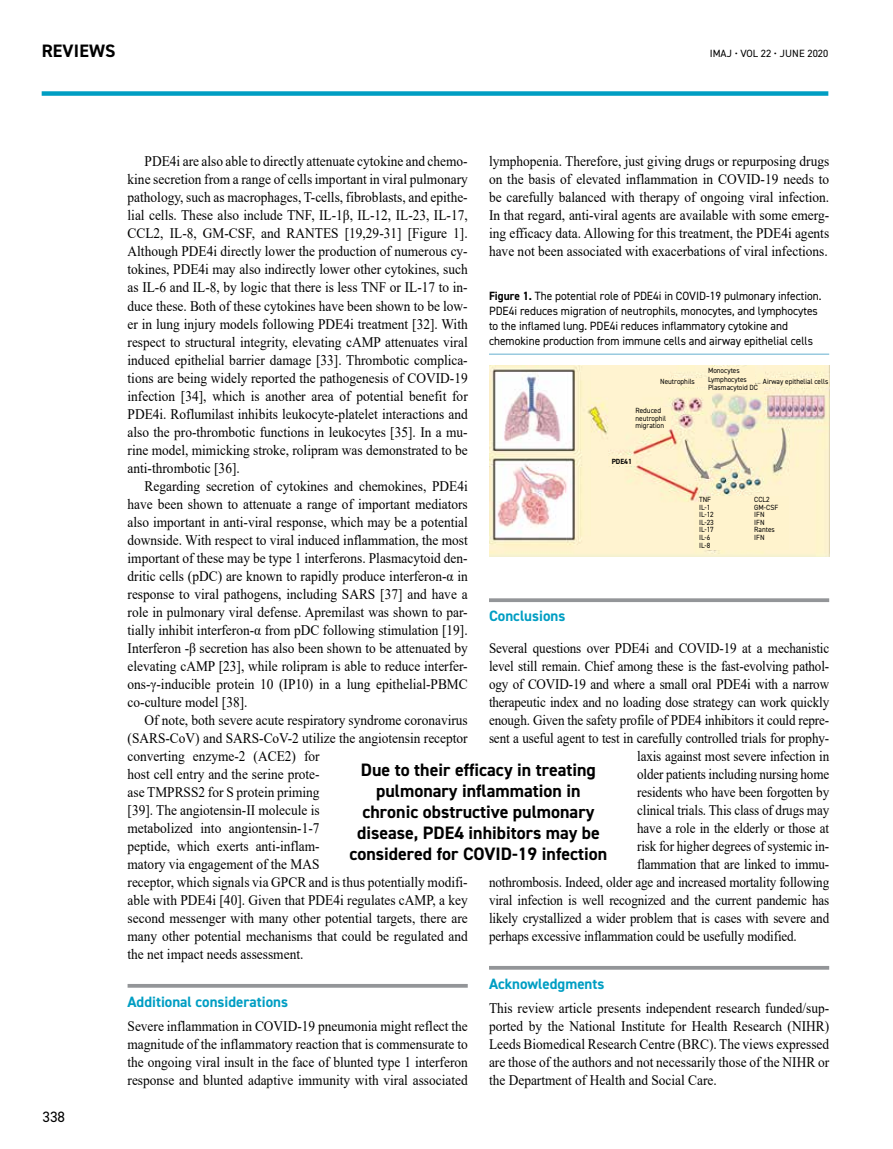
<style>
.page{position:relative;width:893px;height:1149px;background:#fff}
.page>*{position:absolute;margin:0;border:0;box-sizing:border-box;transform-origin:0 0}
.t1{font:700 18px/21px "DIN2014";color:#000;text-align:center}
.t2{font:700 15px "DIN2014";color:#009ec3}
.t3{font:15px "DIN2014";color:#000}
.t4{font:14.55px/18px "Times New Roman";color:#000;text-align:justify;scale:.92 1}
.t5{font:14.55px "Times New Roman";color:#000;scale:.9 1}
.t6{font:12px/15px "DIN2014";color:#000;scale:.95 1}
.t7{font:10.5px "DIN2014";color:#000}
.t8{font:7.5px/7.5px "DIN2014";color:#000;scale:.95 1}
.t9{font:700 7.5px "DIN2014";color:#000;scale:.95 1}
.s1{font-weight:700}
</style>
<div class="page">
<div style="left:42px;top:91px;width:786px;height:5px;background:#009ec3"></div>
<svg style="left:128px;top:984px;width:340px;height:3px"></svg>
<svg style="left:489px;top:598px;width:340px;height:4px"></svg>
<svg style="left:489px;top:966px;width:340px;height:3px"></svg>
<hr style="left:489px;top:354px;width:340px;height:1px;background:#65b0cf">
<img style="left:489px;top:365px;width:340px;height:191px">
<div style="left:699px;top:496px;width:89px;height:54px;background:#fff3cd"></div>
<div style="left:708px;top:375px;width:47px;height:9px;background:#fff3cd"></div>
<div style="left:708px;top:367px;width:47px;height:8px;background:#fff3cd"></div>
<div style="left:660px;top:378px;width:47px;height:8px;background:#fff3cd"></div>
<div style="left:708px;top:384px;width:55px;height:8px;background:#fff3cd"></div>
<div style="left:633px;top:416px;width:35px;height:17px;background:#fff3cd"></div>
<div style="left:763px;top:378px;width:65px;height:8px;background:#fff3cd"></div>
<div style="left:635px;top:407px;width:36px;height:22px;background:#fff3cd"></div>
<div style="left:608px;top:456px;width:27px;height:10px;background:#fff3cd"></div>
<p class="t1" style="left:42px;top:40px;width:75px">REVIEWS</p>
<p class="t7" style="left:710px;top:47px;width:120px">IMAJ • VOL 22 • JUNE 2020</p>
<p class="t3" style="left:43px;top:1106px;width:24px">338</p>
<p class="t4" style="left:489px;top:152px;width:371px">lymphopenia. Therefore, just giving drugs or repurposing drugs on the basis of elevated inflammation in COVID-19 needs to be carefully balanced with therapy of ongoing viral infection.<br>In that regard, anti-viral agents are available with some emerg&shy;ing efficacy data. Allowing for this treatment, the PDE4i agents have not been associated with exacerbations of viral infections.</p>
<p class="t4" style="left:128px;top:152px;width:371px;text-indent:17px">PDE4i are also able to directly attenuate cytokine and chemo&shy;kine secretion from a range of cells important in viral pulmonary pathology, such as macrophages, T-cells, fibroblasts, and epithe&shy;lial cells. These also include TNF, IL-1β, IL-12, IL-23, IL-17, CCL2, IL-8, GM-CSF, and RANTES [19,29-31] [Figure 1].<br>Although PDE4i directly lower the production of numerous cy&shy;tokines, PDE4i may also indirectly lower other cytokines, such as IL-6 and IL-8, by logic that there is less TNF or IL-17 to in&shy;duce these. Both of these cytokines have been shown to be low&shy;er in lung injury models following PDE4i treatment [32]. With respect to structural integrity, elevating cAMP attenuates viral induced epithelial barrier damage [33]. Thrombotic complica&shy;tions are being widely reported the pathogenesis of COVID-19 infection [34], which is another area of potential benefit for PDE4i. Roflumilast inhibits leukocyte-platelet interactions and also the pro-thrombotic functions in leukocytes [35]. In a mu&shy;rine model, mimicking stroke, rolipram was demonstrated to be anti-thrombotic [36].</p>
<p class="t4" style="left:128px;top:476px;width:371px;text-indent:17px">Regarding secretion of cytokines and chemokines, PDE4i have been shown to attenuate a range of important mediators also important in anti-viral response, which may be a potential downside. With respect to viral induced inflammation, the most important of these may be type 1 interferons. Plasmacytoid den&shy;dritic cells (pDC) are known to rapidly produce interferon-α in response to viral pathogens, including SARS [37] and have a role in pulmonary viral defense. Apremilast was shown to par&shy;tially inhibit interferon-α from pDC following stimulation [19].<br>Interferon -β secretion has also been shown to be attenuated by elevating cAMP [23], while rolipram is able to reduce interfer&shy;ons-γ-inducible protein 10 (IP10) in a lung epithelial-PBMC co-culture model [38].</p>
<p class="t4" style="left:128px;top:710px;width:371px;text-align:left;text-indent:17px">Of note, both severe acute respiratory syndrome coronavirus (SARS-CoV) and SARS-CoV-2 utilize the angiotensin receptor converting enzyme-2 (ACE2) for<br>host cell entry and the serine prote-<br>ase TMPRSS2 for S protein priming<br>[39]. The angiotensin-II molecule is<br>metabolized into angiontensin-1-7<br>peptide, which exerts anti-inflam-<br>matory via engagement of the MAS<br>receptor, which signals via GPCR and is thus potentially modifi&shy;able with PDE4i [40]. Given that PDE4i regulates cAMP, a key second messenger with many other potential targets, there are many other potential mechanisms that could be regulated and the net impact needs assessment.</p>
<p class="t2" style="left:128px;top:991px;width:162px">Additional considerations</p>
<p class="t4" style="left:128px;top:1016px;width:371px">Severe inflammation in COVID-19 pneumonia might reflect the magnitude of the inflammatory reaction that is commensurate to the ongoing viral insult in the face of blunted type 1 interferon response and blunted adaptive immunity with viral associated</p>
<p class="t6" style="left:489px;top:288px;width:351px"><span class="s1">Figure 1.</span> The potential role of PDE4i in COVID-19 pulmonary infection.<br>PDE4i reduces migration of neutrophils, monocytes, and lymphocytes to the inflamed lung. PDE4i reduces inflammatory cytokine and chemokine production from immune cells and airway epithelial cells</p>
<p class="t8" style="left:708px;top:366px;width:35px">Monocytes</p>
<p class="t8" style="left:708px;top:375px;width:42px">Lymphocytes</p>
<p class="t8" style="left:660px;top:377px;width:38px">Neutrophils</p>
<p class="t8" style="left:763px;top:377px;width:70px">Airway epithelial cells</p>
<p class="t8" style="left:708px;top:383px;width:54px">Plasmacytoid DC</p>
<p class="t8" style="left:635px;top:406px;width:34px">Reduced neutrophil migration</p>
<p class="t9" style="left:612px;top:456px;width:23px">PDE41</p>
<p class="t8" style="left:699px;top:496px;width:17px">TNF<br>IL-1β<br>IL-12<br>IL-23<br>IL-17<br>IL-6<br>IL-8</p>
<p class="t8" style="left:754px;top:496px;width:27px">CCL2<br>GM-CSF<br>IFN<br>IFN<br>Rantes<br>IFN</p>
<p class="t2" style="left:489px;top:606px;width:78px">Conclusions</p>
<p class="t5" style="left:489px;top:637px;width:379px">Several questions over PDE4i and COVID-19 at a mechanistic</p>
<p class="t5" style="left:489px;top:655px;width:379px">level still remain. Chief among these is the fast-evolving pathol-</p>
<p class="t5" style="left:489px;top:673px;width:379px">ogy of COVID-19 and where a small oral PDE4i with a narrow</p>
<p class="t5" style="left:489px;top:691px;width:380px">therapeutic index and no loading dose strategy can work quickly</p>
<p class="t5" style="left:489px;top:709px;width:379px">enough. Given the safety profile of PDE4 inhibitors it could repre-</p>
<p class="t5" style="left:489px;top:727px;width:379px">sent a useful agent to test in carefully controlled trials for prophy-</p>
<p class="t5" style="left:637px;top:745px;width:215px">laxis against most severe infection in</p>
<p class="t5" style="left:637px;top:763px;width:215px">older patients including nursing home</p>
<p class="t5" style="left:637px;top:781px;width:215px">residents who have been forgotten by</p>
<p class="t5" style="left:637px;top:799px;width:215px">clinical trials. This class of drugs may</p>
<p class="t5" style="left:637px;top:817px;width:215px">have a role in the elderly or those at</p>
<p class="t5" style="left:637px;top:835px;width:215px">risk for higher degrees of systemic in-</p>
<p class="t5" style="left:637px;top:853px;width:215px">flammation that are linked to immu-</p>
<p class="t5" style="left:489px;top:871px;width:380px">nothrombosis. Indeed, older age and increased mortality following</p>
<p class="t5" style="left:489px;top:889px;width:380px">viral infection is well recognized and the current pandemic has</p>
<p class="t5" style="left:489px;top:907px;width:380px">likely crystallized a wider problem that is cases with severe and</p>
<p class="t5" style="left:489px;top:925px;width:344px">perhaps excessive inflammation could be usefully modified.</p>
<p class="t2" style="left:489px;top:973px;width:117px">Acknowledgments</p>
<p class="t4" style="left:489px;top:998px;width:371px">This review article presents independent research funded/sup&shy;ported by the National Institute for Health Research (NIHR)<br>Leeds Biomedical Research Centre (BRC). The views expressed are those of the authors and not necessarily those of the NIHR or the Department of Health and Social Care.</p>
<p class="t1" style="left:350px;top:758px;width:259px">Due to their efficacy in treating pulmonary inflammation in chronic obstructive pulmonary disease, PDE4 inhibitors may be considered for COVID-19 infection</p>
</div>
